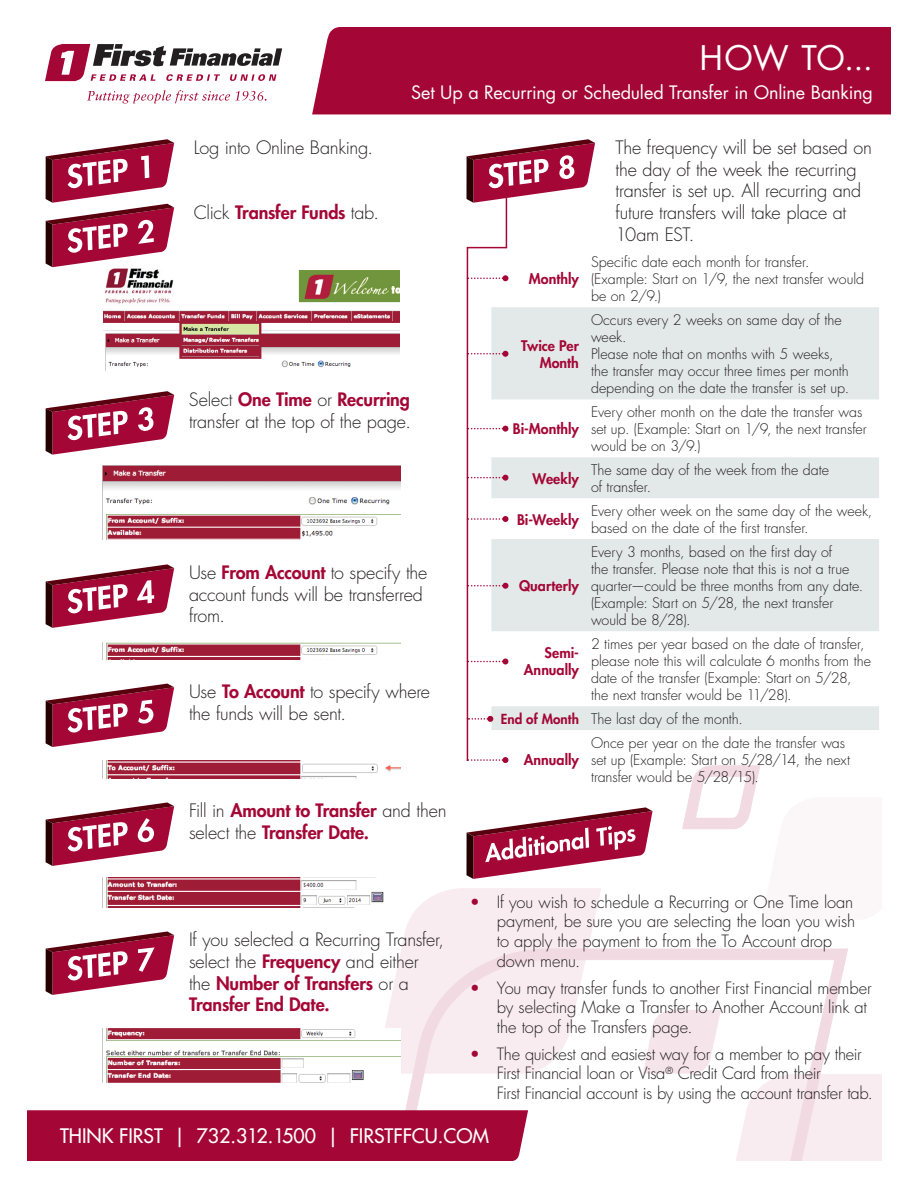
<style>
.page{position:relative;width:918px;height:1188px;background:#fff}
.page>*{position:absolute;margin:0;border:0;box-sizing:border-box;transform-origin:0 0}
.t1{font:33px "Futura Std";color:#fff}
.t2{font:500 19.5px "Futura Std";color:#fff}
.t3{font:300 18px/21.6px "Futura Std";letter-spacing:-.015em;color:#231f20}
.t4{font:800 18px/21.6px "Futura Std";letter-spacing:-.01em;color:#a40736}
.t5{font:18px "Futura Std";letter-spacing:-.005em;color:#fff}
.t6{font:300 16.5px/19.8px "Futura Std";letter-spacing:-.015em;color:#231f20}
.t7{font:300 14.25px/17.1px "Futura Std";color:#231f20}
.t8{font:800 14.25px/17.1px "Futura Std";letter-spacing:.005em;color:#a40736;text-align:right}
.s1{font-weight:300;color:#231f20}
.s2{font-weight:800;color:#a40736}
.s3{font-weight:800;font-size:13.5px;color:#a40736}
.s4{color:#a40736}
</style>
<div class="page">
<img style="left:354px;top:766px;width:527px;height:395px">
<svg style="left:595px;top:307px;width:284px;height:423px;fill:#e3e8e9"></svg>
<svg style="left:45px;top:44px;width:237px;height:37px"></svg>
<svg style="left:87px;top:90px;width:180px;height:13px"></svg>
<div style="left:312px;top:27px;width:579px;height:87px;background:#a40736"></div>
<div style="left:27px;top:1110px;width:501px;height:51px;background:#a40736"></div>
<svg style="left:46px;top:139px;width:128px;height:128px"></svg>
<img style="left:104px;top:263px;width:295px;height:108px">
<svg style="left:46px;top:391px;width:128px;height:64px"></svg>
<svg style="left:46px;top:564px;width:128px;height:64px"></svg>
<img style="left:103px;top:465px;width:297px;height:75px">
<img style="left:106px;top:643px;width:294px;height:16px">
<img style="left:106px;top:761px;width:294px;height:17px">
<img style="left:106px;top:877px;width:294px;height:30px">
<img style="left:106px;top:1029px;width:294px;height:54px">
<svg style="left:46px;top:684px;width:128px;height:63px"></svg>
<svg style="left:46px;top:802px;width:128px;height:64px"></svg>
<svg style="left:46px;top:931px;width:128px;height:64px"></svg>
<svg style="left:466px;top:139px;width:129px;height:624px"></svg>
<svg style="left:466px;top:807px;width:187px;height:72px"></svg>
<h1 class="t1" style="left:700px;top:37px;width:175px">HOW TO...</h1>
<p class="t5" style="left:411px;top:80px;width:463px">Set Up a Recurring or Scheduled Transfer in Online Banking</p>
<p class="t3" style="left:194px;top:137px;width:181px">Log into Online Banking.</p>
<p class="t3" style="left:616px;top:137px;width:258px">The frequency will be set based on the day of the week the recurring transfer is set up. All recurring and future transfers will take place at<br>10am EST.</p>
<p class="t4" style="left:194px;top:201px;width:187px"><span class="s1">Click</span> Transfer Funds <span class="s1">tab.</span></p>
<p class="t3" style="left:189px;top:389px;width:223px">Select <span class="s2">One Time</span> or <span class="s2">Recurring </span>transfer at the top of the page.</p>
<p class="t3" style="left:189px;top:562px;width:240px">Use <span class="s2">From Account</span> to specify the account funds will be transferred from.</p>
<p class="t3" style="left:189px;top:682px;width:242px">Use <span class="s2">To Account</span> to specify where the funds will be sent.</p>
<p class="t4" style="left:189px;top:800px;width:259px"><span class="s1">Fill in</span> Amount to Transfer <span class="s1">and then select the</span> Transfer Date.</p>
<p class="t3" style="left:189px;top:930px;width:257px">If you selected a Recurring Transfer, select the <span class="s2">Frequency</span> and either the <span class="s2">Number of Transfers</span> or a<br><span class="s2">Transfer End Date.</span></p>
<p class="t8" style="left:529px;top:270px;width:52px">Monthly</p>
<p class="t8" style="left:521px;top:337px;width:59px">Twice Per<br>Month</p>
<p class="t8" style="left:513px;top:420px;width:68px">Bi-Monthly</p>
<p class="t7" style="left:591px;top:254px;width:275px">Specific date each month for transfer. (Example: Start on 1/9, the next transfer would be on 2/9.)</p>
<p class="t7" style="left:591px;top:312px;width:260px">Occurs every 2 weeks on same day of the week.<br>Please note that on months with 5 weeks, the transfer may occur three times per month depending on the date the transfer is set up.</p>
<p class="t7" style="left:591px;top:404px;width:277px">Every other month on the date the transfer was set up. (Example: Start on 1/9, the next transfer would be on 3/9.)</p>
<p class="t8" style="left:533px;top:470px;width:48px">Weekly</p>
<p class="t7" style="left:591px;top:462px;width:240px">The same day of the week from the date of transfer.</p>
<p class="t8" style="left:517px;top:511px;width:63px">Bi-Weekly</p>
<p class="t7" style="left:591px;top:503px;width:283px">Every other week on the same day of the week, based on the date of the first transfer.</p>
<p class="t8" style="left:519px;top:577px;width:61px">Quarterly</p>
<p class="t7" style="left:591px;top:544px;width:274px">Every 3 months, based on the first day of<br>the transfer. Please note that this is not a true quarter—could be three months from any date. (Example: Start on 5/28, the next transfer would be 8/28).</p>
<p class="t8" style="left:524px;top:644px;width:57px">Semi-<br>Annually</p>
<p class="t7" style="left:591px;top:636px;width:281px">2 times per year based on the date of transfer, please note this will calculate 6 months from the date of the transfer (Example: Start on 5/28, the next transfer would be 11/28).</p>
<p class="t7" style="left:501px;top:711px;width:244px"><span class="s3">End of Month</span> The last day of the month.</p>
<p class="t8" style="left:524px;top:751px;width:57px">Annually</p>
<p class="t7" style="left:591px;top:734px;width:261px">Once per year on the date the transfer was set up (Example: Start on 5/28/14, the next transfer would be 5/28/15).</p>
<p class="t6" style="left:497px;top:892px;width:360px;text-indent:-27px"><span class="s4">•</span> If you wish to schedule a Recurring or One Time loan payment, be sure you are selecting the loan you wish to apply the payment to from the To Account drop down menu.</p>
<p class="t6" style="left:497px;top:978px;width:376px;text-indent:-27px"><span class="s4">•</span> You may transfer funds to another First Financial member by selecting Make a Transfer to Another Account link at the top of the Transfers page.</p>
<p class="t6" style="left:497px;top:1044px;width:378px;text-indent:-27px"><span class="s4">•</span> The quickest and easiest way for a member to pay their<br>First Financial loan or Visa<sup>®</sup> Credit Card from their<br>First Financial account is by using the account transfer tab.</p>
<h2 class="t2" style="left:60px;top:1123px;width:431px">THINK FIRST | 732.312.1500 | FIRSTFFCU.COM</h2>
</div>
